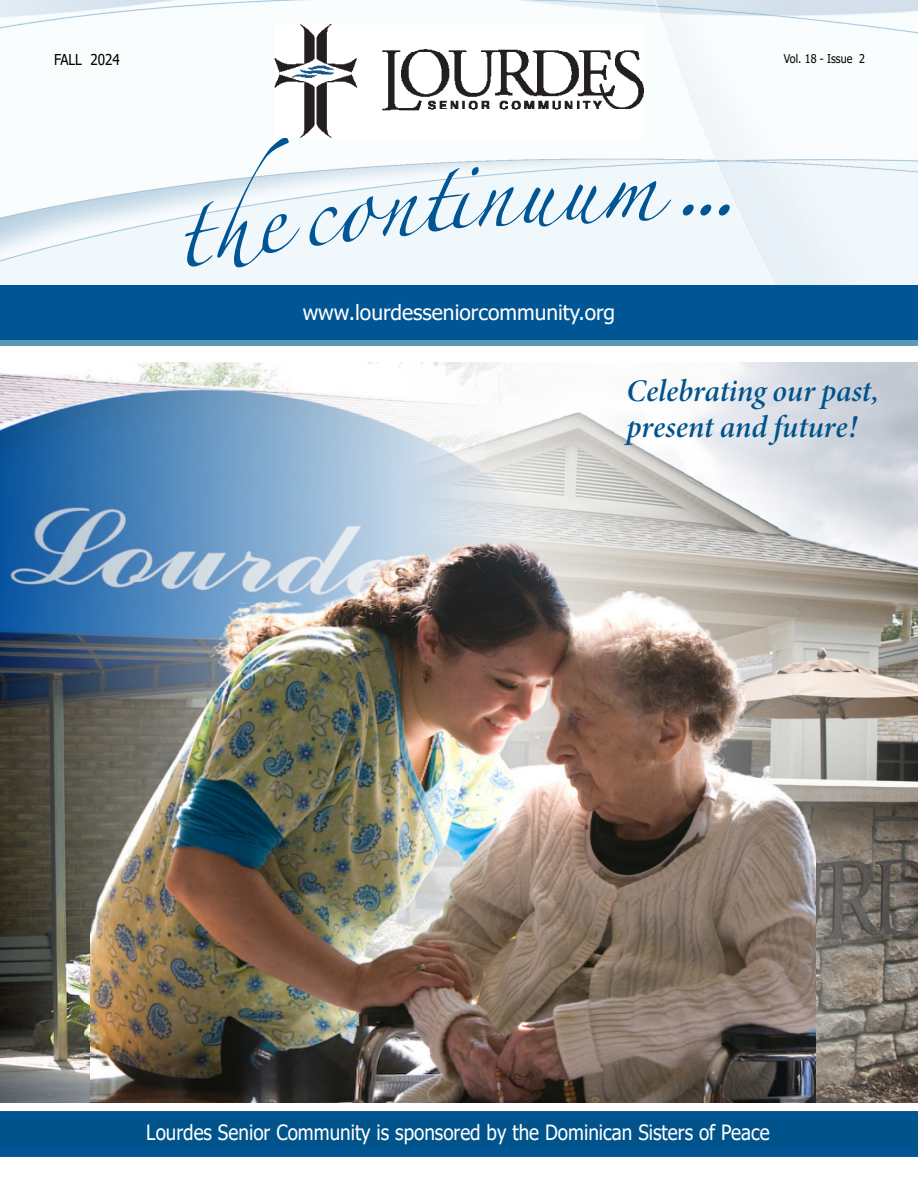
<style>
.page{position:relative;width:918px;height:1188px;background:#fff}
.page>*{position:absolute;margin:0;border:0;box-sizing:border-box;transform-origin:0 0}
.Body_Text{font:italic 31.5px "Minion Variable Concept";color:#00548b}
.Sub_Heading{font:21px "Tahoma";color:#fff;scale:.9 1}
.Sub_Heading-2{font:21px "Tahoma";color:#fff}
.Sub_Heading-3{font:15px "Tahoma";color:#000;scale:.9 1}
.Sub_Heading-4{font:12px "Tahoma";color:#000;scale:.9 1}
</style>
<div class="page">
<div style="left:0;top:0;width:918px;height:346px;background:linear-gradient(to right,#5b9ab4,#5b9ab4)"></div>
<img style="left:0;top:0;width:918px;height:285px">
<div style="left:0;top:285px;width:918px;height:54px;background:#005594"></div>
<svg style="left:185px;top:137px;width:116px;height:138px"></svg>
<svg style="left:309px;top:167px;width:363px;height:80px"></svg>
<svg style="left:680px;top:202px;width:53px;height:16px"></svg>
<img style="left:275px;top:25px;width:368px;height:112px">
<img style="left:0;top:363px;width:406px;height:739px">
<img style="left:406px;top:363px;width:512px;height:739px">
<svg style="left:0;top:1111px;width:918px;height:46px;background:#00548e"></svg>
<img style="left:91px;top:538px;width:725px;height:564px">
<p class="Sub_Heading-3" style="left:54px;top:50px;width:75px">FALL 2024</p>
<p class="Sub_Heading-4" style="left:784px;top:51px;width:92px">Vol. 18 - Issue 2</p>
<p class="Sub_Heading-2" style="left:303px;top:298px;width:314px">www.lourdesseniorcommunity.org</p>
<p class="Body_Text" style="left:626px;top:369px;width:253px">Celebrating our past,</p>
<p class="Body_Text" style="left:626px;top:405px;width:232px">present and future!</p>
<p class="Sub_Heading" style="left:146px;top:1118px;width:694px">Lourdes Senior Community is sponsored by the Dominican Sisters of Peace</p>
</div>
